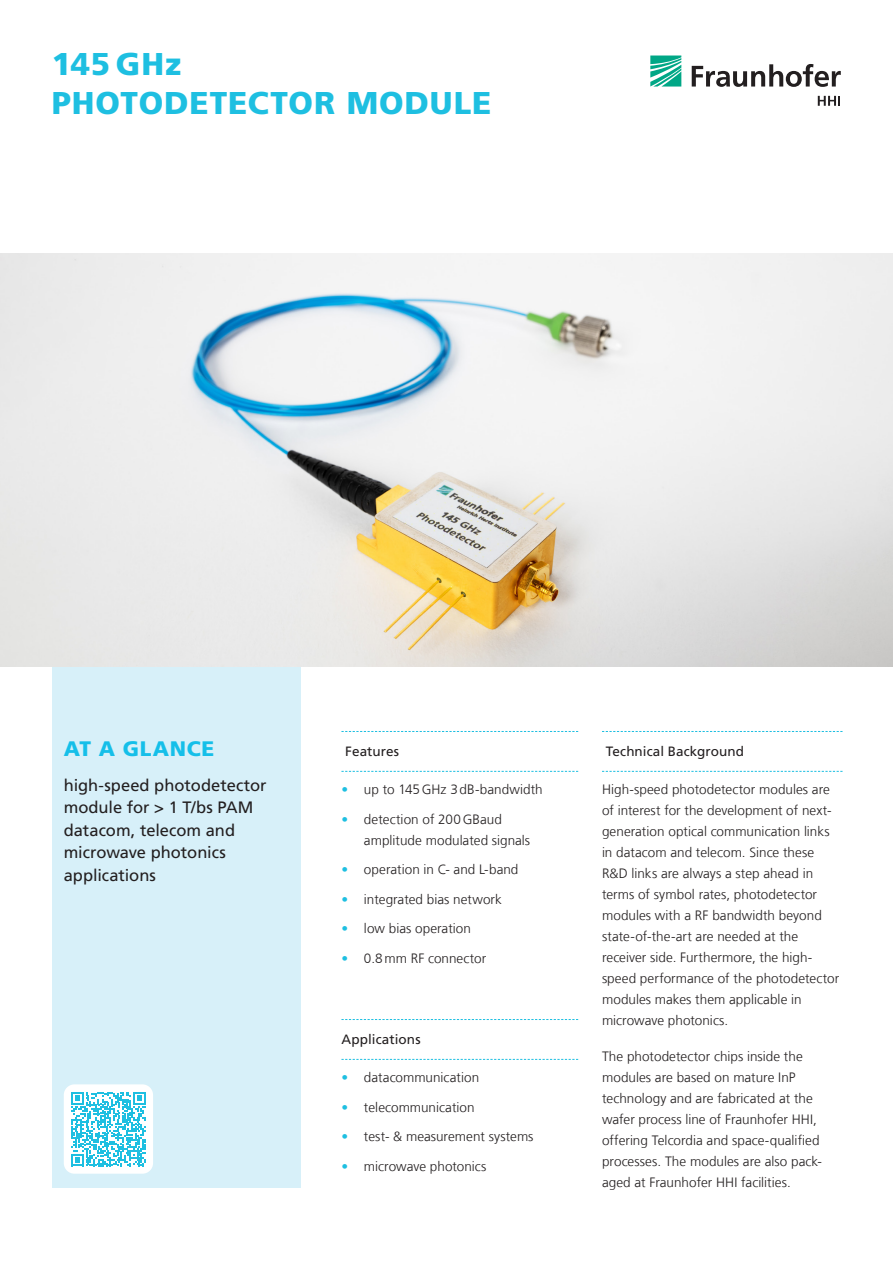
<style>
.page{position:relative;width:893px;height:1263px;background:#fff}
.page>*{position:absolute;margin:0;border:0;box-sizing:border-box;transform-origin:0 0}
._1_Standardüberschrift{font:900 31.5px/39px "Frutiger LT Com";letter-spacing:.03em;color:#1ebfe1}
._1_Standardüberschrift-2{font:900 21px "Frutiger LT Com";letter-spacing:.03em;color:#15bfe9}
._3_Fließtext{font:16.5px/22.5px "Frutiger LT Com";color:#231f20}
.Fließtext{font:300 13.5px/21px "Frutiger LT Com";letter-spacing:.005em;color:#231f20}
._4_Zwischenüberschrift{font:13.5px "Frutiger LT Com";letter-spacing:.005em;color:#231f20}
.t1{font:300 13.5px "Frutiger LT Com";color:#1ebfe1}
</style>
<div class="page">
<svg style="left:602px;top:731px;width:240px;height:1px"></svg>
<svg style="left:602px;top:771px;width:240px;height:1px"></svg>
<svg style="left:341px;top:731px;width:237px;height:1px"></svg>
<svg style="left:341px;top:771px;width:237px;height:1px"></svg>
<svg style="left:341px;top:1019px;width:237px;height:1px"></svg>
<svg style="left:341px;top:1059px;width:237px;height:1px"></svg>
<div style="left:52px;top:265px;width:249px;height:923px;background:#d7f0f9"></div>
<img style="left:0;top:254px;width:893px;height:412px">
<svg style="left:650px;top:56px;width:31px;height:31px"></svg>
<svg style="left:692px;top:64px;width:149px;height:23px"></svg>
<svg style="left:818px;top:96px;width:22px;height:10px"></svg>
<div style="left:64px;top:1084px;width:89px;height:90px;background:#fff;border-radius:11px"></div>
<svg style="left:71px;top:1092px;width:75px;height:74px"></svg>
<p class="_1_Standardüberschrift" style="left:52px;top:44px;width:441px">145 GHz<br>PHOTODETECTOR MODULE</p>
<p class="_1_Standardüberschrift-2" style="left:64px;top:736px;width:152px">AT A GLANCE</p>
<p class="_3_Fließtext" style="left:64px;top:774px;width:204px">high-speed photodetector module for &gt; /T1 bs PAM datacom, telecom and</p>
<p class="_3_Fließtext" style="left:64px;top:841px;width:164px">microwave photonics applications</p>
<p class="_4_Zwischenüberschrift" style="left:345px;top:743px;width:56px">Features</p>
<p class="Fließtext" style="left:364px;top:779px;width:180px">up to 145GHz 3dB-bandwidth</p>
<p class="t1" style="left:341px;top:781px;width:8px">•</p>
<p class="t1" style="left:341px;top:811px;width:8px">•</p>
<p class="Fließtext" style="left:364px;top:808px;width:139px">detection of 200GBaud</p>
<p class="t1" style="left:341px;top:862px;width:8px">•</p>
<p class="Fließtext" style="left:364px;top:829px;width:168px">amplitude modulated signals</p>
<p class="Fließtext" style="left:364px;top:859px;width:156px">operation in -C and -L band</p>
<p class="t1" style="left:341px;top:891px;width:8px">•</p>
<p class="Fließtext" style="left:364px;top:888px;width:139px">integrated bias network</p>
<p class="t1" style="left:341px;top:921px;width:8px">•</p>
<p class="Fließtext" style="left:364px;top:918px;width:109px">low bias operation</p>
<p class="t1" style="left:341px;top:950px;width:8px">•</p>
<p class="Fließtext" style="left:364px;top:947px;width:124px">0.8mm RF connector</p>
<p class="_4_Zwischenüberschrift" style="left:341px;top:1031px;width:81px">Applications</p>
<p class="Fließtext" style="left:364px;top:1067px;width:117px">datacommunication</p>
<p class="t1" style="left:341px;top:1069px;width:8px">•</p>
<p class="t1" style="left:341px;top:1099px;width:8px">•</p>
<p class="Fließtext" style="left:364px;top:1096px;width:112px">telecommunication</p>
<p class="t1" style="left:341px;top:1129px;width:8px">•</p>
<p class="Fließtext" style="left:364px;top:1126px;width:171px">test- &amp; measurement systems</p>
<p class="t1" style="left:341px;top:1158px;width:8px">•</p>
<p class="Fließtext" style="left:364px;top:1155px;width:124px">microwave photonics</p>
<p class="_4_Zwischenüberschrift" style="left:606px;top:743px;width:140px">Technical Background</p>
<p class="Fließtext" style="left:602px;top:779px;width:229px">High-speed photodetector modules are</p>
<p class="Fließtext" style="left:602px;top:821px;width:229px">generation optical communication links</p>
<p class="Fließtext" style="left:602px;top:800px;width:231px">of interest for the development of next-</p>
<p class="Fließtext" style="left:602px;top:842px;width:221px">in datacom and telecom. Since these<br>&amp;R D links are always a step ahead in terms of symbol rates, photodetector modules with a RF bandwidth beyond state-of-the-art are needed at the</p>
<p class="Fließtext" style="left:602px;top:968px;width:239px">speed performance of the photodetector</p>
<p class="Fließtext" style="left:602px;top:947px;width:212px">receiver side. Furthermore, the high-</p>
<p class="Fließtext" style="left:602px;top:989px;width:201px">modules makes them applicable in microwave photonics.</p>
<p class="Fließtext" style="left:602px;top:1046px;width:219px">The photodetector chips inside the modules are based on mature InP technology and are fabricated at the wafer process line of Fraunhofer HHI, offering Telcordia and space-qualified</p>
<p class="Fließtext" style="left:602px;top:1172px;width:190px">aged at Fraunhofer HHI facilities.</p>
<p class="Fließtext" style="left:602px;top:1151px;width:222px">processes. The modules are also pack-</p>
</div>
